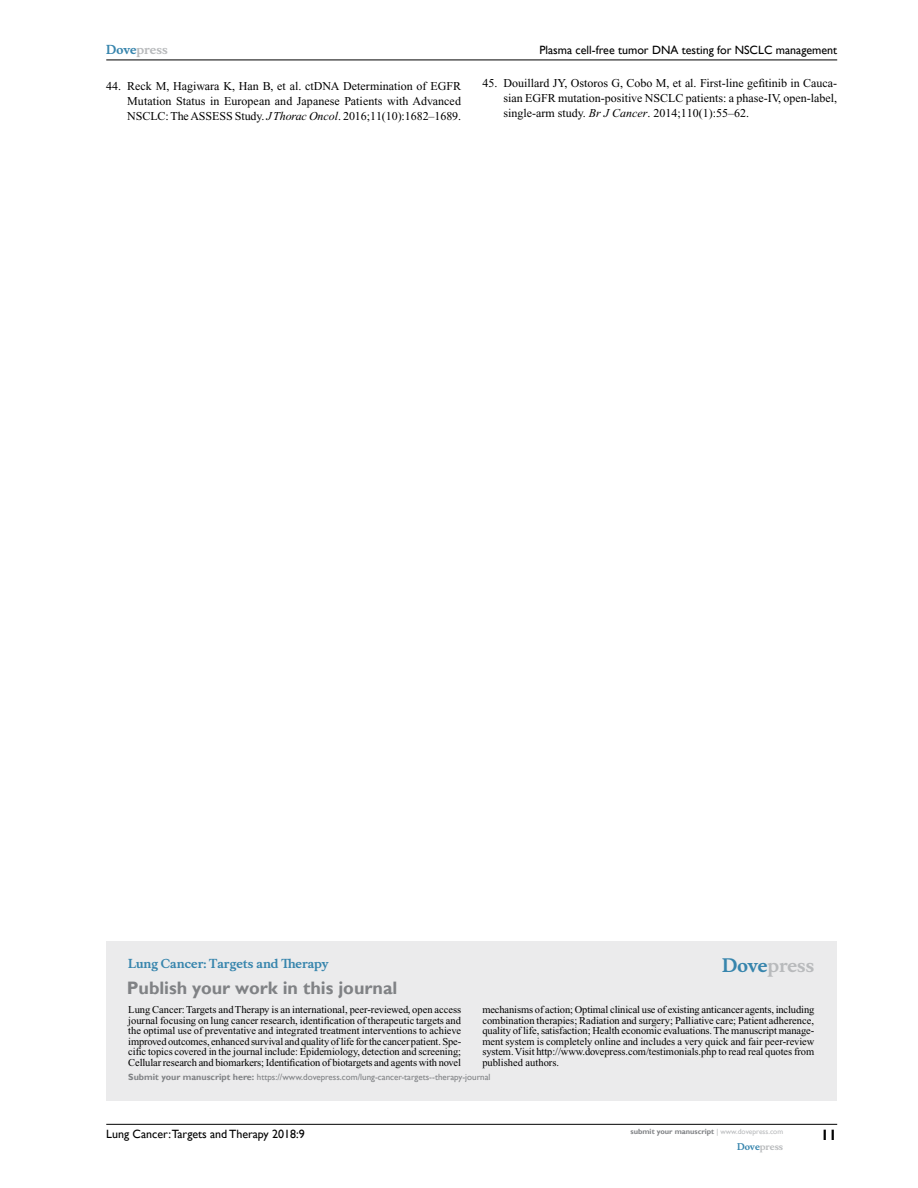
<style>
.page{position:relative;width:918px;height:1188px;background:#fff}
.page>*{position:absolute;margin:0;border:0;box-sizing:border-box;transform-origin:0 0}
.t1{font:700 18px "Gill Sans";color:#808285}
.t2{font:700 18px "Musee";color:#b8babc}
.t3{font:700 15px "Gill Sans";color:#000}
.t4{font:12px/15px "Times New Roman";color:#000;text-align:justify}
.t5{font:12px "Gill Sans";color:#000}
.t6{font:700 12px "Musee";color:#3785ad}
.t7{font:700 12px "Musee";color:#b8babc}
.t8{font:10.5px/10.5px "Times New Roman";letter-spacing:-.01em;color:#000;text-align:justify}
.t9{font:9px "Gill Sans";color:#808285}
.t10{font:700 9px "Musee";color:#b8babc}
.t11{font:700 7.5px "Gill Sans";color:#808285}
.s1{color:#3785ad}
.s2{font-style:italic}
.s3{font-weight:700}
.s4{font-weight:400;color:#b8babc}
</style>
<div class="page">
<div style="left:106px;top:941px;width:731px;height:159px;background:#ebebec"></div>
<hr style="left:106px;top:1124px;width:731px;height:1px;background:#000">
<hr style="left:106px;top:60px;width:731px;height:1px;background:#000">
<p class="t7" style="left:106px;top:43px;width:63px"><span class="s1">Dove</span>press</p>
<p class="t5" style="left:539px;top:43px;width:299px">Plasma cell-free tumor DNA testing for NSCLC management</p>
<p class="t4" style="left:127px;top:79px;width:335px;text-indent:-21px">44. Reck M, Hagiwara K, Han B, et al. ctDNA Determination of EGFR Mutation Status in European and Japanese Patients with Advanced NSCLC: The ASSESS Study. <span class="s2">J Thorac Oncol</span>. 2016;11(10):1682–1689.</p>
<p class="t4" style="left:503px;top:76px;width:335px;text-indent:-21px">45. Douillard JY, Ostoros G, Cobo M, et al. First-line gefitinib in Cauca&shy;sian EGFR mutation-positive NSCLC patients: a phase-IV, open-label, single-arm study. <span class="s2">Br J Cancer</span>. 2014;110(1):55–62.</p>
<p class="t6" style="left:128px;top:956px;width:202px">Lung Cancer: Targets and Therapy</p>
<h1 class="t1" style="left:127px;top:977px;width:272px">Publish your work in this journal</h1>
<h1 class="t2" style="left:722px;top:955px;width:94px"><span class="s1">Dove</span>press</h1>
<p class="t8" style="left:128px;top:1004px;width:335px">Lung Cancer: Targets and Therapy is an international, peer-reviewed, open access journal focusing on lung cancer research, identification of therapeutic targets and the optimal use of preventative and integrated treatment interventions to achieve improved outcomes, enhanced survival and quality of life for the cancer patient. Spe&shy;cific topics covered in the journal include: Epidemiology, detection and screening; Cellular research and biomarkers; Identification of biotargets and agents with novel</p>
<p class="t8" style="left:482px;top:1004px;width:333px">mechanisms of action; Optimal clinical use of existing anticancer agents, including combination therapies; Radiation and surgery; Palliative care; Patient adherence, quality of life, satisfaction; Health economic evaluations. The manuscript manage&shy;ment system is completely online and includes a very quick and fair peer-review system. Visit http://www.dovepress.com/testimonials.php to read real quotes from published authors.</p>
<p class="t9" style="left:128px;top:1072px;width:364px"><span class="s3">Submit your manuscript here:</span> https://www.dovepress.com/lung-cancer-targets--therapy-journal</p>
<p class="t5" style="left:106px;top:1127px;width:200px">Lung Cancer:Targets and Therapy 2018:9</p>
<p class="t11" style="left:631px;top:1127px;width:154px">submit your manuscript <span class="s4">| www.dovepress.com</span></p>
<p class="t10" style="left:737px;top:1141px;width:48px"><span class="s1">Dove</span>press</p>
<h2 class="t3" style="left:821px;top:1126px;width:18px">11</h2>
</div>
